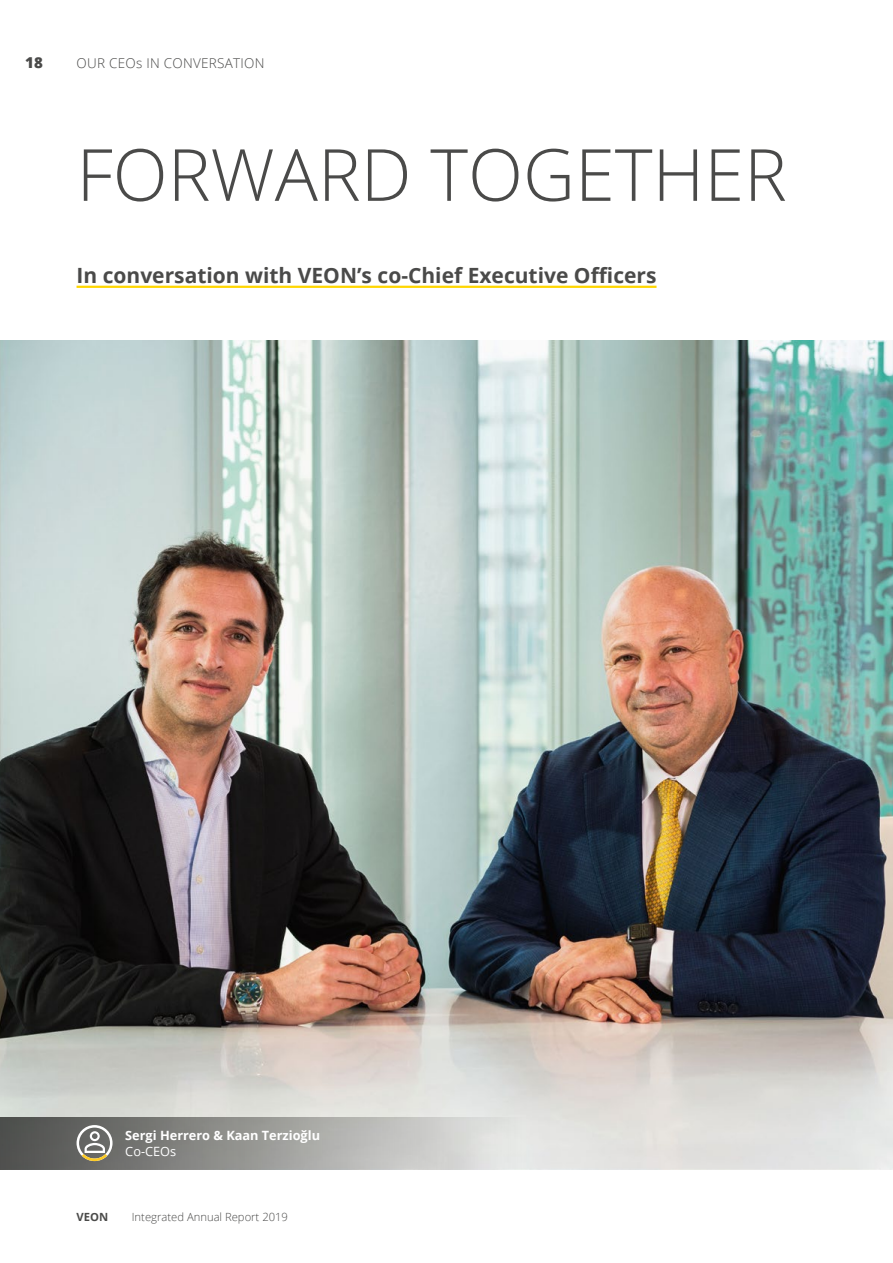
<style>
.page{position:relative;width:893px;height:1263px;background:#fff}
.page>*{position:absolute;margin:0;border:0;box-sizing:border-box;transform-origin:0 0}
.t1{font:300 72px "Open Sans";color:#4a4a49}
.t2{font:700 21px "Open Sans";color:#4a4a49}
.t3{font:800 15px "Open Sans";color:#4a4a49}
.t4{font:300 13.5px "Open Sans";letter-spacing:.02em;color:#4a4a49}
.t5{font:700 12.75px "Open Sans";color:#fff}
.t6{font:12.75px "Open Sans";color:#fff}
.t7{font:300 11.25px "Open Sans";color:#4a4a49}
.t8{font:700 11.25px "Open Sans";color:#4a4a49}
</style>
<div class="page">
<hr style="left:77px;top:286px;width:579px;height:2px;background:#ffd600">
<img style="left:0;top:340px;width:893px;height:829px">
<div style="left:0;top:1117px;width:550px;height:52px;background:linear-gradient(to right,#4c4c49,#f1f1ef)"></div>
<svg style="left:77px;top:1125px;width:36px;height:36px"></svg>
<p class="t3" style="left:25px;top:51px;width:19px">18</p>
<p class="t4" style="left:77px;top:54px;width:190px">OUR CEOs IN CONVERSATION</p>
<h1 class="t1" style="left:77px;top:125px;width:712px">FORWARD TOGETHER</h1>
<p class="t2" style="left:77px;top:261px;width:581px">In conversation with VEON’s co-Chief Executive Officers</p>
<p class="t5" style="left:125px;top:1126px;width:196px">Sergi Herrero &amp; Kaan Terzioğlu</p>
<p class="t6" style="left:125px;top:1142px;width:52px">Co-CEOs</p>
<p class="t8" style="left:77px;top:1208px;width:33px">VEON</p>
<p class="t7" style="left:132px;top:1209px;width:158px">Integrated Annual Report 2019</p>
</div>
